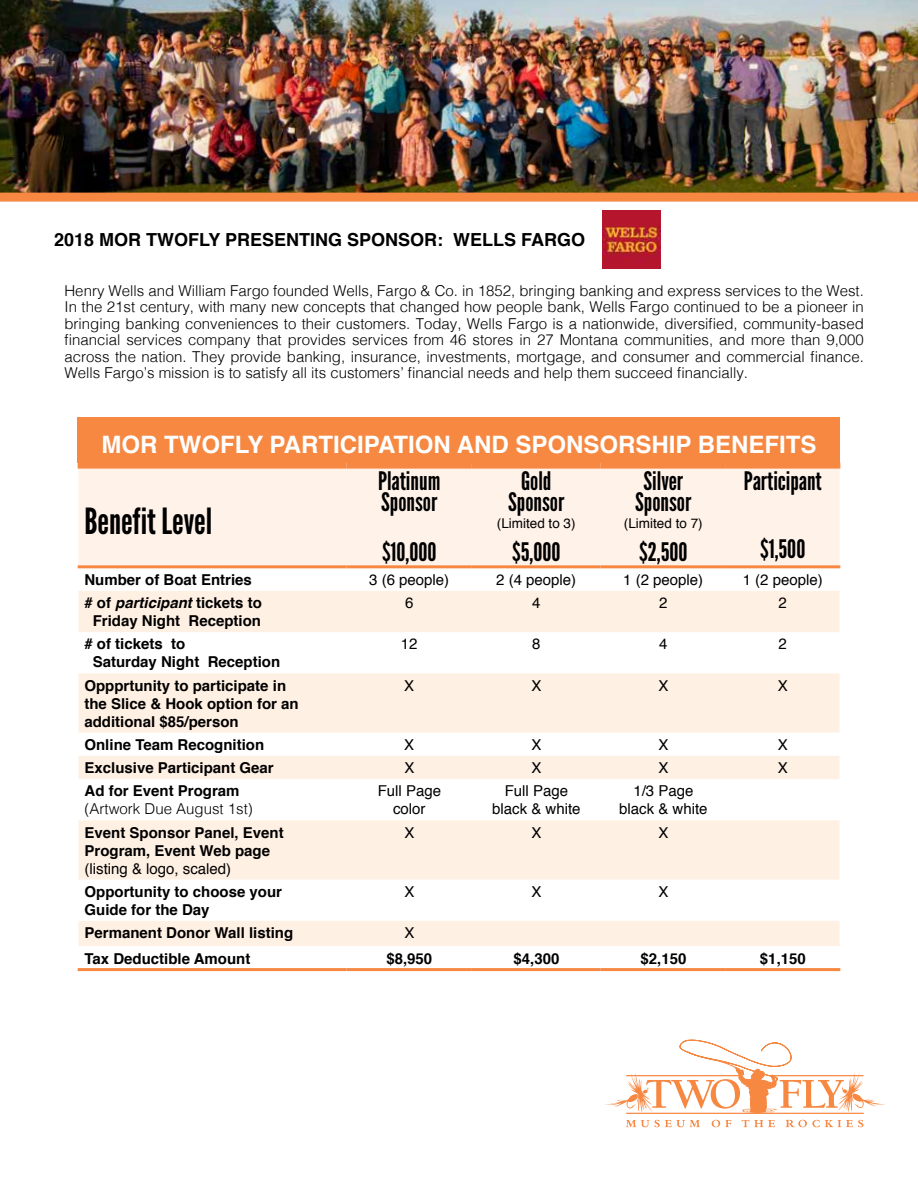
<style>
.page{position:relative;width:918px;height:1188px;background:#fff}
.page>*{position:absolute;margin:0;border:0;box-sizing:border-box;transform-origin:0 0}
.t1{font:36px "League Gothic";color:#000}
.t2{font:25.5px/21px "League Gothic";color:#000;text-align:center}
.t3{font:700 24px "Helvetica";color:#fff}
.t4{font:700 18px "Helvetica";color:#000}
.t5{font:300 15px/16.5px "Helvetica";color:#000;text-align:justify}
.t6{font:700 15px/18px "Helvetica";color:#000}
.t7{font:15px/18px "Helvetica";color:#000;text-align:center}
.t8{font:13.5px "Helvetica";color:#000}
.s1{font-style:italic}
</style>
<div class="page">
<svg style="left:604px;top:1040px;width:282px;height:87px"></svg>
<img style="left:602px;top:210px;width:59px;height:58px">
<img style="left:0;top:0;width:918px;height:202px">
<div style="left:78px;top:469px;width:762px;height:96px;background:#fff2e9"></div>
<svg style="left:78px;top:591px;width:762px;height:355px;fill:#fff0e4"></svg>
<div style="left:78px;top:463px;width:269px;height:6px;background:#f68842"></div>
<div style="left:347px;top:463px;width:125px;height:6px;background:#f68842"></div>
<div style="left:472px;top:463px;width:129px;height:6px;background:#f68842"></div>
<div style="left:601px;top:463px;width:125px;height:6px;background:#f68842"></div>
<div style="left:726px;top:463px;width:114px;height:6px;background:#f68842"></div>
<hr style="left:78px;top:565px;width:269px;height:3px;background:#f68842">
<hr style="left:347px;top:565px;width:125px;height:3px;background:#f68842">
<hr style="left:472px;top:565px;width:129px;height:3px;background:#f68842">
<hr style="left:601px;top:565px;width:125px;height:3px;background:#f68842">
<hr style="left:726px;top:565px;width:114px;height:3px;background:#f68842">
<hr style="left:78px;top:968px;width:269px;height:3px;background:#f68842">
<hr style="left:347px;top:968px;width:125px;height:3px;background:#f68842">
<hr style="left:472px;top:968px;width:129px;height:3px;background:#f68842">
<hr style="left:601px;top:968px;width:125px;height:3px;background:#f68842">
<hr style="left:726px;top:968px;width:114px;height:3px;background:#f68842">
<div style="left:78px;top:417px;width:762px;height:46px;background:#f68842"></div>
<p class="t4" style="left:54px;top:225px;width:533px">2018 MOR TWOFLY PRESENTING SPONSOR: WELLS FARGO</p>
<p class="t5" style="left:64px;top:281px;width:801px">Henry Wells and William Fargo founded Wells, Fargo &amp; Co. in 1852, bringing banking and express services to the West.<br>In the 21st century, with many new concepts that changed how people bank, Wells Fargo continued to be a pioneer in bringing banking conveniences to their customers. Today, Wells Fargo is a nationwide, diversified, community-based financial services company that provides services from 46 stores in 27 Montana communities, and more than 9,000 across the nation. They provide banking, insurance, investments, mortgage, and consumer and commercial finance.<br>Wells Fargo’s mission is to satisfy all its customers’ financial needs and help them succeed financially.</p>
<h3 class="t3" style="left:102px;top:425px;width:716px">MOR TWOFLY PARTICIPATION AND SPONSORSHIP BENEFITS</h3>
<h1 class="t1" style="left:84px;top:500px;width:129px">Benefit Level</h1>
<h2 class="t2" style="left:378px;top:471px;width:64px;text-align:left">Platinum<br>Sponsor</h2>
<h2 class="t2" style="left:382px;top:541px;width:56px">$10,000</h2>
<h2 class="t2" style="left:508px;top:471px;width:58px">Gold<br>Sponsor</h2>
<p class="t8" style="left:497px;top:513px;width:80px">(Limited to 3)</p>
<h2 class="t2" style="left:512px;top:541px;width:50px">$5,000</h2>
<h2 class="t2" style="left:635px;top:471px;width:58px">Silver<br>Sponsor</h2>
<p class="t8" style="left:624px;top:513px;width:80px">(Limited to 7)</p>
<h2 class="t2" style="left:639px;top:541px;width:50px">$2,500</h2>
<h2 class="t2" style="left:744px;top:471px;width:80px">Participant</h2>
<h2 class="t2" style="left:760px;top:538px;width:47px">$1,500</h2>
<p class="t6" style="left:84px;top:571px;width:169px">Number of Boat Entries</p>
<p class="t7" style="left:369px;top:571px;width:82px">3 (6 people)</p>
<p class="t7" style="left:496px;top:571px;width:82px">2 (4 people)</p>
<p class="t7" style="left:623px;top:571px;width:82px">1 (2 people)</p>
<p class="t7" style="left:743px;top:571px;width:82px">1 (2 people)</p>
<p class="t6" style="left:84px;top:594px;width:179px;text-align:center"># of <span class="s1">participant</span> tickets to<br>Friday Night Reception</p>
<p class="t7" style="left:405px;top:594px;width:10px">6</p>
<p class="t7" style="left:532px;top:594px;width:10px">4</p>
<p class="t7" style="left:659px;top:594px;width:10px">2</p>
<p class="t7" style="left:779px;top:594px;width:10px">2</p>
<p class="t6" style="left:93px;top:635px;width:189px;text-indent:-8px"># of tickets to<br>Saturday Night Reception</p>
<p class="t7" style="left:401px;top:636px;width:18px">12</p>
<p class="t7" style="left:532px;top:636px;width:10px">8</p>
<p class="t7" style="left:659px;top:636px;width:10px">4</p>
<p class="t7" style="left:779px;top:636px;width:10px">2</p>
<p class="t6" style="left:84px;top:677px;width:216px">Oppprtunity to participate in the Slice &amp; Hook option for an additional $85/person</p>
<p class="t7" style="left:404px;top:677px;width:12px">X</p>
<p class="t7" style="left:531px;top:677px;width:12px">X</p>
<p class="t7" style="left:658px;top:677px;width:12px">X</p>
<p class="t7" style="left:778px;top:677px;width:12px">X</p>
<p class="t6" style="left:84px;top:736px;width:181px">Online Team Recognition</p>
<p class="t7" style="left:404px;top:736px;width:12px">X</p>
<p class="t7" style="left:531px;top:736px;width:12px">X</p>
<p class="t7" style="left:658px;top:736px;width:12px">X</p>
<p class="t7" style="left:778px;top:736px;width:12px">X</p>
<p class="t6" style="left:85px;top:759px;width:191px">Exclusive Participant Gear</p>
<p class="t7" style="left:404px;top:759px;width:12px">X</p>
<p class="t7" style="left:531px;top:759px;width:12px">X</p>
<p class="t7" style="left:658px;top:759px;width:12px">X</p>
<p class="t7" style="left:778px;top:759px;width:12px">X</p>
<p class="t6" style="left:85px;top:782px;width:157px">Ad for Event Program</p>
<p class="t5" style="left:85px;top:800px;width:170px">(Artwork Due August 1st)</p>
<p class="t7" style="left:378px;top:783px;width:65px">Full Page color</p>
<p class="t7" style="left:492px;top:783px;width:90px">Full Page black &amp; white</p>
<p class="t7" style="left:619px;top:783px;width:90px">1/3 Page black &amp; white</p>
<p class="t6" style="left:85px;top:824px;width:201px">Event Sponsor Panel, Event<br>Program, Event Web page</p>
<p class="t7" style="left:85px;top:860px;width:148px">(listing &amp; logo, scaled)</p>
<p class="t7" style="left:404px;top:824px;width:12px">X</p>
<p class="t7" style="left:531px;top:824px;width:12px">X</p>
<p class="t7" style="left:658px;top:824px;width:12px">X</p>
<p class="t6" style="left:85px;top:883px;width:199px">Opportunity to choose your<br>Guide for the Day</p>
<p class="t7" style="left:404px;top:883px;width:12px">X</p>
<p class="t7" style="left:531px;top:883px;width:12px">X</p>
<p class="t7" style="left:658px;top:883px;width:12px">X</p>
<p class="t6" style="left:85px;top:924px;width:210px">Permanent Donor Wall listing</p>
<p class="t7" style="left:404px;top:924px;width:12px">X</p>
<p class="t6" style="left:85px;top:950px;width:167px">Tax Deductible Amount</p>
<p class="t6" style="left:386px;top:950px;width:47px">$8,950</p>
<p class="t6" style="left:513px;top:950px;width:47px">$4,300</p>
<p class="t6" style="left:641px;top:950px;width:47px">$2,150</p>
<p class="t6" style="left:760px;top:950px;width:47px">$1,150</p>
</div>
